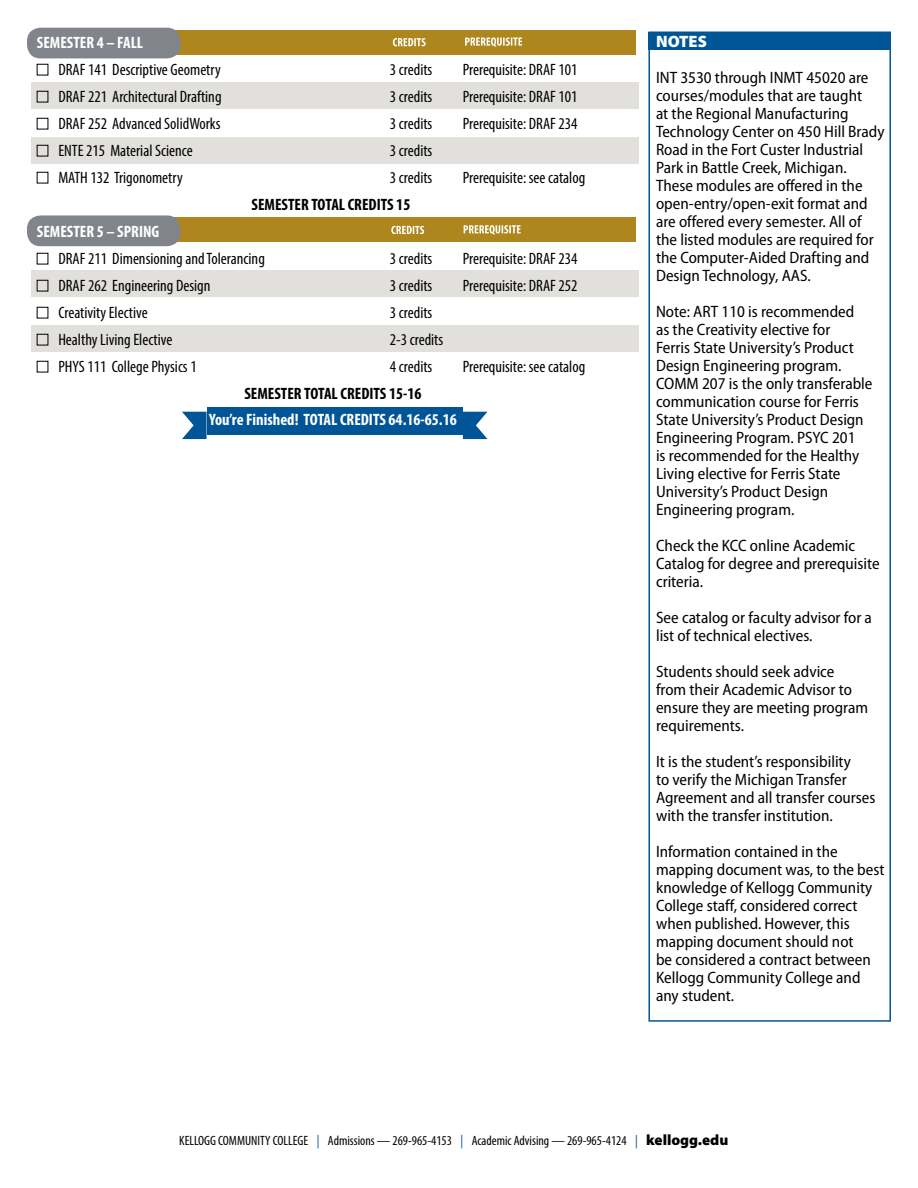
<style>
.page{position:relative;width:918px;height:1188px;background:#fff}
.page>*{position:absolute;margin:0;border:0;box-sizing:border-box;transform-origin:0 0}
.Paragraph_Style_1{font:semi-condensed 16.5px/18px "Myriad Pro";color:#000}
.table{font:condensed 16.5px "Myriad Pro";color:#000}
.TOTAL_CREDITS{font:700 condensed 16.5px "Myriad Pro";color:#000}
.TOTAL_CREDITS-2{font:700 condensed 16.5px "Myriad Pro";color:#fff}
.semester{font:700 condensed 16.5px "Myriad Pro";color:#fff}
.Paragraph_Style_1-2{font:900 16.5px "Myriad Pro";color:#fff}
.t1{font:condensed 13.5px "Myriad Pro";color:#000}
.s1{color:#fff}
.s2{color:#005596}
.s3{font-weight:900;font-stretch:normal;font-size:15px}
</style>
<div class="page">
<div style="left:31px;top:82px;width:608px;height:27px;background:#e1e0dc"></div>
<div style="left:31px;top:137px;width:608px;height:26px;background:#e1e0dc"></div>
<div style="left:31px;top:270px;width:608px;height:27px;background:#e1e0dc"></div>
<div style="left:31px;top:325px;width:608px;height:27px;background:#e1e0dc"></div>
<div style="left:35px;top:30px;width:600px;height:25px;background:#ad861e"></div>
<div style="left:35px;top:218px;width:600px;height:24px;background:#ad861e"></div>
<div style="left:27px;top:28px;width:153px;height:30px;background:#81848a;border-radius:14px"></div>
<div style="left:27px;top:215px;width:153px;height:31px;background:#81848a;border-radius:14px"></div>
<svg style="left:182px;top:412px;width:25px;height:27px"></svg>
<svg style="left:463px;top:412px;width:25px;height:27px"></svg>
<div style="left:207px;top:407px;width:256px;height:27px;background:#005596"></div>
<div style="left:37px;top:91px;width:11px;height:11px;border:1px solid #000"></div>
<div style="left:37px;top:145px;width:11px;height:11px;border:1px solid #000"></div>
<div style="left:37px;top:280px;width:11px;height:11px;border:1px solid #000"></div>
<div style="left:37px;top:334px;width:11px;height:11px;border:1px solid #000"></div>
<div style="left:648px;top:32px;width:243px;height:990px;border:2px solid #005596"></div>
<div style="left:648px;top:32px;width:243px;height:18px;background:#005596"></div>
<svg style="left:465px;top:37px;width:57px;height:10px"></svg>
<svg style="left:393px;top:38px;width:33px;height:8px"></svg>
<svg style="left:464px;top:225px;width:57px;height:10px"></svg>
<svg style="left:391px;top:226px;width:33px;height:8px"></svg>
<p class="semester" style="left:37px;top:33px;width:108px">SEMESTER 4 – FALL</p>
<p class="table" style="left:58px;top:60px;width:164px">DRAF 141 Descriptive Geometry</p>
<p class="table" style="left:390px;top:60px;width:44px">3 credits</p>
<p class="table" style="left:463px;top:60px;width:116px">Prerequisite: DRAF 101</p>
<p class="table" style="left:58px;top:87px;width:165px">DRAF 221 Architectural Drafting</p>
<p class="table" style="left:390px;top:87px;width:44px">3 credits</p>
<p class="table" style="left:463px;top:87px;width:116px">Prerequisite: DRAF 101</p>
<p class="table" style="left:58px;top:114px;width:167px">DRAF 252 Advanced SolidWorks<span class="s1">.</span></p>
<p class="table" style="left:390px;top:114px;width:44px">3 credits</p>
<p class="table" style="left:463px;top:114px;width:116px">Prerequisite: DRAF 234</p>
<p class="table" style="left:58px;top:141px;width:136px">ENTE 215 Material Science</p>
<p class="table" style="left:390px;top:141px;width:44px">3 credits</p>
<p class="table" style="left:58px;top:168px;width:128px">MATH 132 Trigonometry<span class="s1">.</span></p>
<p class="table" style="left:390px;top:168px;width:44px">3 credits</p>
<p class="table" style="left:463px;top:168px;width:124px">Prerequisite: see catalog</p>
<p class="TOTAL_CREDITS" style="left:252px;top:195px;width:164px">SEMESTER TOTAL CREDITS 15<span class="s1">.</span></p>
<p class="semester" style="left:37px;top:222px;width:124px">SEMESTER 5 – SPRING</p>
<p class="table" style="left:58px;top:249px;width:208px">DRAF 211 Dimensioning and Tolerancing</p>
<p class="table" style="left:390px;top:249px;width:44px">3 credits</p>
<p class="table" style="left:463px;top:249px;width:116px">Prerequisite: DRAF 234</p>
<p class="table" style="left:58px;top:276px;width:154px">DRAF 262 Engineering Design</p>
<p class="table" style="left:390px;top:276px;width:44px">3 credits</p>
<p class="table" style="left:463px;top:276px;width:116px">Prerequisite: DRAF 252</p>
<p class="table" style="left:58px;top:303px;width:91px">Creativity Elective</p>
<p class="table" style="left:390px;top:303px;width:44px">3 credits</p>
<p class="table" style="left:58px;top:330px;width:115px">Healthy Living Elective</p>
<p class="table" style="left:390px;top:330px;width:55px">2-3 credits</p>
<p class="table" style="left:58px;top:357px;width:140px">PHYS 111 College Physics 1</p>
<p class="table" style="left:390px;top:357px;width:44px">4 credits</p>
<p class="table" style="left:463px;top:357px;width:124px">Prerequisite: see catalog</p>
<p class="TOTAL_CREDITS" style="left:244px;top:384px;width:179px">SEMESTER TOTAL CREDITS 15-16</p>
<p class="TOTAL_CREDITS-2" style="left:209px;top:409px;width:249px">You’re Finished! TOTAL CREDITS 64.16-65.16</p>
<p class="Paragraph_Style_1-2" style="left:656px;top:30px;width:52px">NOTES</p>
<p class="Paragraph_Style_1" style="left:656px;top:69px;width:230px">INT 3530 through INMT 45020 are courses/modules that are taught<br>at the Regional Manufacturing<br>Technology Center on 450 Hill Brady<br>Road in the Fort Custer Industrial<br>Park in Battle Creek, Michigan.<br>These modules are offered in the open-entry/open-exit format and are offered every semester. All of the listed modules are required for the Computer-Aided Drafting and<br>Design Technology, AAS.</p>
<p class="Paragraph_Style_1" style="left:656px;top:303px;width:218px">Note: ART 110 is recommended<br>as the Creativity elective for<br>Ferris State University’s Product<br>Design Engineering program.<br>COMM 207 is the only transferable communication course for Ferris<br>State University’s Product Design<br>Engineering Program. PSYC 201<br>is recommended for the Healthy<br>Living elective for Ferris State<br>University’s Product Design<br>Engineering program.</p>
<p class="Paragraph_Style_1" style="left:656px;top:537px;width:225px">Check the KCC online Academic<br>Catalog for degree and prerequisite criteria.</p>
<p class="Paragraph_Style_1" style="left:656px;top:609px;width:217px">See catalog or faculty advisor for a list of technical electives.</p>
<p class="Paragraph_Style_1" style="left:656px;top:663px;width:214px">Students should seek advice from their Academic Advisor to ensure they are meeting program requirements.</p>
<p class="Paragraph_Style_1" style="left:656px;top:753px;width:221px">It is the student’s responsibility<br>to verify the Michigan Transfer Agreement and all transfer courses with the transfer institution.</p>
<p class="Paragraph_Style_1" style="left:656px;top:843px;width:230px">Information contained in the mapping document was, to the best knowledge of Kellogg Community<br>College staff, considered correct when published. However, this mapping document should not<br>be considered a contract between<br>Kellogg Community College and any student.</p>
<p class="t1" style="left:179px;top:1133px;width:551px">KELLOGG COMMUNITY COLLEGE <span class="s2">|</span> Admissions — 269-965-4153 <span class="s2">|</span> Academic Advising — 269-965-4124 <span class="s2">|</span> <span class="s3">kellogg.edu</span></p>
</div>
